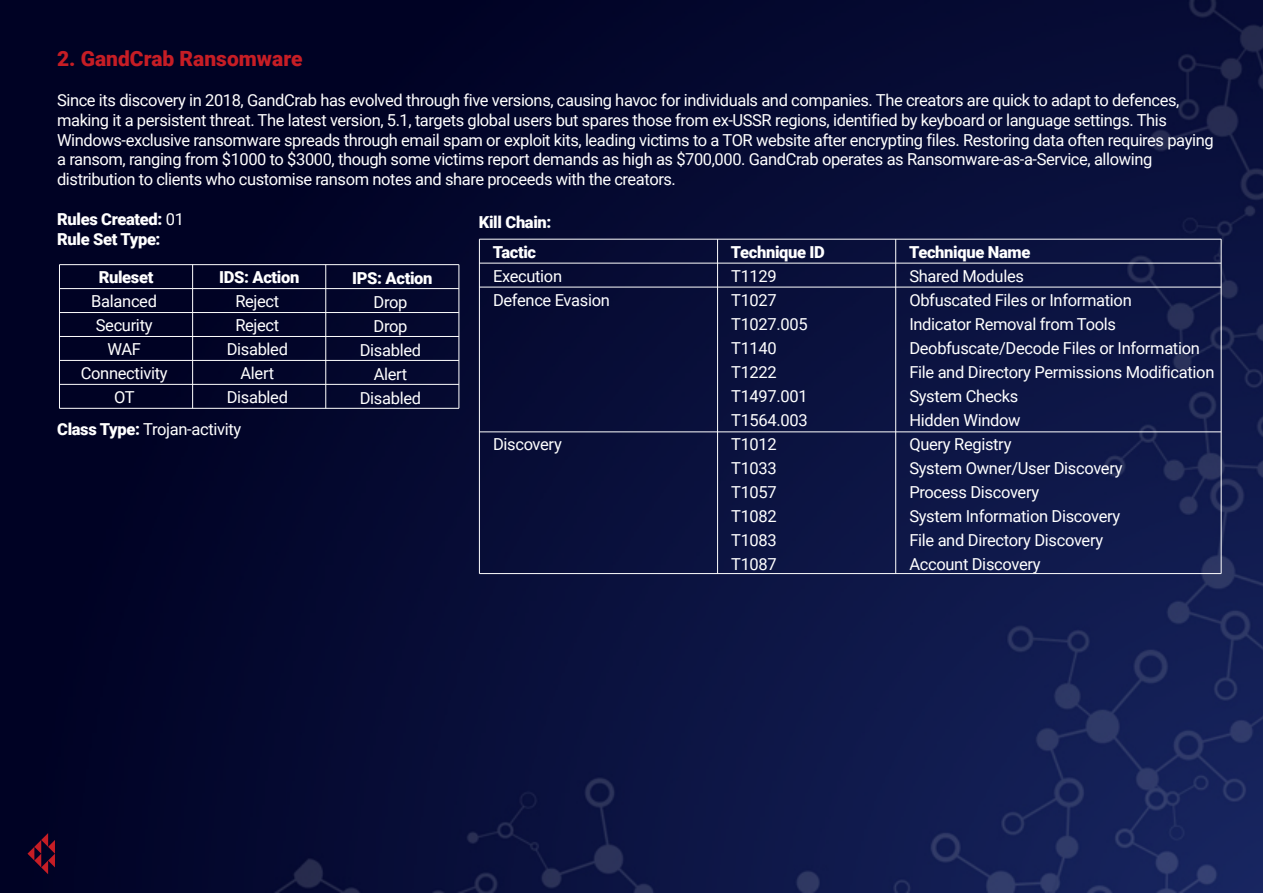
<style>
.page{position:relative;width:1263px;height:893px;background:#fff}
.page>*{position:absolute;margin:0;border:0;box-sizing:border-box;transform-origin:0 0}
.t1{font:900 21px "Roboto";color:#c61d25}
.t2{font:16.5px/24px "Roboto";letter-spacing:-.025em;color:#fff}
.t3{font:900 16.5px/19.8px "Roboto";letter-spacing:-.02em;color:#fff}
.s1{font-weight:400}
.s2{font-weight:900}
</style>
<div class="page">
<img style="left:0;top:0;width:1263px;height:893px">
<svg style="left:28px;top:833px;width:27px;height:41px"></svg>
<hr style="left:59px;top:264px;width:400px;height:1px;background:#fff">
<hr style="left:59px;top:288px;width:400px;height:1px;background:#fff">
<hr style="left:59px;top:312px;width:400px;height:1px;background:#fff">
<hr style="left:59px;top:336px;width:400px;height:1px;background:#fff">
<hr style="left:59px;top:360px;width:400px;height:1px;background:#fff">
<hr style="left:59px;top:384px;width:400px;height:1px;background:#fff">
<hr style="left:59px;top:408px;width:400px;height:1px;background:#fff">
<hr style="left:59px;top:265px;width:1px;height:143px;background:#fff">
<hr style="left:192px;top:265px;width:1px;height:143px;background:#fff">
<hr style="left:325px;top:265px;width:1px;height:143px;background:#fff">
<hr style="left:458px;top:265px;width:1px;height:143px;background:#fff">
<hr style="left:479px;top:239px;width:742px;height:1px;background:#fff">
<hr style="left:479px;top:263px;width:742px;height:1px;background:#fff">
<hr style="left:479px;top:287px;width:742px;height:1px;background:#fff">
<hr style="left:479px;top:431px;width:742px;height:1px;background:#fff">
<hr style="left:479px;top:573px;width:742px;height:1px;background:#fff">
<hr style="left:479px;top:239px;width:1px;height:335px;background:#fff">
<hr style="left:717px;top:239px;width:1px;height:335px;background:#fff">
<hr style="left:895px;top:239px;width:1px;height:335px;background:#fff">
<hr style="left:1221px;top:239px;width:1px;height:335px;background:#fff">
<p class="t1" style="left:57px;top:44px;width:247px">2. GandCrab Ransomware</p>
<p class="t2" style="left:57px;top:90px;width:1158px;line-height:19.8px">Since its discovery in 2018, GandCrab has evolved through five versions, causing havoc for individuals and companies. The creators are quick to adapt to defences, making it a persistent threat. The latest version, 5.1, targets global users but spares those from ex-USSR regions, identified by keyboard or language settings. This Windows-exclusive ransomware spreads through email spam or exploit kits, leading victims to a TOR website after encrypting files. Restoring data often requires paying a ransom, ranging from $1000 to $3000, though some victims report demands as high as $700,000. GandCrab operates as Ransomware-as-a-Service, allowing distribution to clients who customise ransom notes and share proceeds with the creators.</p>
<p class="t3" style="left:57px;top:208px;width:129px">Rules Created: <span class="s1">01<br></span>Rule Set Type:</p>
<p class="t3" style="left:479px;top:207px;width:74px;line-height:29.5px;text-align:center">Kill Chain:<br>Tactic</p>
<p class="t3" style="left:731px;top:241px;width:96px">Technique ID</p>
<p class="t3" style="left:909px;top:242px;width:123px">Technique Name</p>
<p class="t3" style="left:99px;top:267px;width:56px">Ruleset</p>
<p class="t2" style="left:81px;top:289px;width:88px;text-align:center">Balanced<br>Security<br>WAF<br>Connectivity<br>OT</p>
<p class="t3" style="left:219px;top:267px;width:82px">IDS: Action</p>
<p class="t2" style="left:227px;top:289px;width:63px;text-align:center">Reject<br>Reject<br>Disabled<br>Alert<br>Disabled</p>
<p class="t2" style="left:57px;top:416px;width:186px"><span class="s2">Class Type:</span> Trojan-activity</p>
<p class="t3" style="left:352px;top:267px;width:82px">IPS: Action</p>
<p class="t2" style="left:360px;top:289px;width:63px;text-align:center">Drop<br>Drop<br>Disabled<br>Alert<br>Disabled</p>
<p class="t2" style="left:493px;top:263px;width:118px">Execution<br>Defence Evasion</p>
<p class="t2" style="left:493px;top:431px;width:70px">Discovery</p>
<p class="t2" style="left:731px;top:263px;width:78px">T1129<br>T1027<br>T1027.005<br>T1140<br>T1222<br>T1497.001<br>T1564.003<br>T1012<br>T1033<br>T1057<br>T1082<br>T1083<br>T1087</p>
<p class="t2" style="left:909px;top:264px;width:307px">Shared Modules<br>Obfuscated Files or Information<br>Indicator Removal from Tools<br>Deobfuscate/Decode Files or Information<br>File and Directory Permissions Modification<br>System Checks<br>Hidden Window<br>Query Registry<br>System Owner/User Discovery<br>Process Discovery<br>System Information Discovery<br>File and Directory Discovery<br>Account Discovery</p>
</div>
